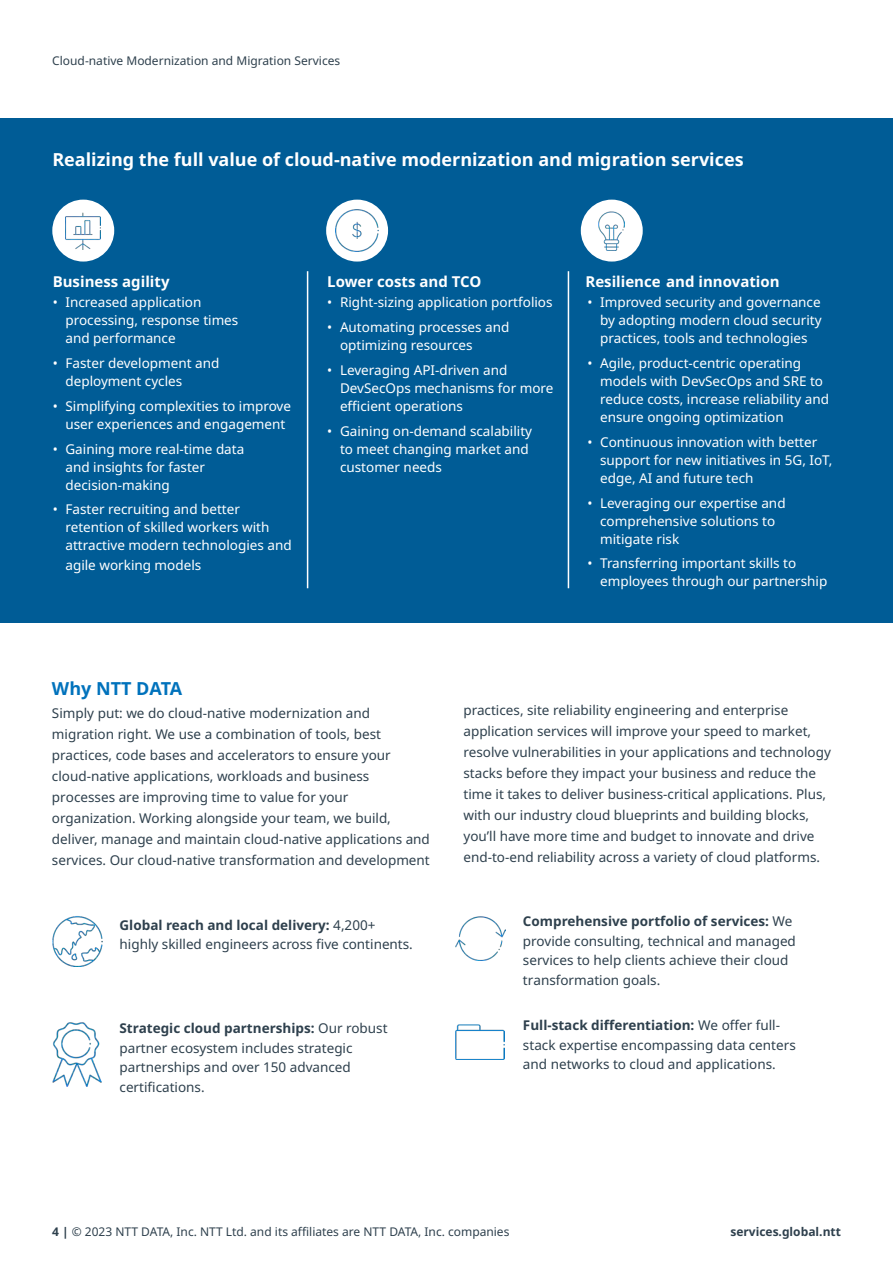
<style>
.page{position:relative;width:893px;height:1263px;background:#fff}
.page>*{position:absolute;margin:0;border:0;box-sizing:border-box;transform-origin:0 0}
.HEADING_3_12pt{font:700 18px "Noto Sans";color:#fff}
.BODY_TEXT_9pt{font:700 18px "Noto Sans";color:#0072bc}
.HEADING_4_10pt{font:700 15px "Noto Sans";color:#fff}
.BODY_TEXT_9pt-2{font:13.5px/21px "Noto Sans";color:#2e404d}
.t1{font:13.5px/18px "Noto Sans";color:#fff}
.PAGE_INFORMATION___LEGAL_8pt{font:12px "Noto Sans";color:#2e404d}
.t2{font:700 12px "Noto Sans";color:#2e404d}
.s1{font-weight:700}
.s2{font-weight:700;font-stretch:condensed}
</style>
<div class="page">
<div style="left:0;top:119px;width:893px;height:504px;background:#005c96"></div>
<div style="left:326px;top:200px;width:62px;height:62px;background:#fff;border-radius:50%"></div>
<div style="left:581px;top:200px;width:62px;height:62px;background:#fff;border-radius:50%"></div>
<hr style="left:307px;top:271px;width:1px;height:317px;background:#fff">
<hr style="left:568px;top:271px;width:1px;height:317px;background:#fff">
<img style="left:336px;top:204px;width:43px;height:48px">
<img style="left:599px;top:211px;width:26px;height:39px">
<img style="left:52px;top:916px;width:51px;height:50px">
<img style="left:52px;top:1022px;width:49px;height:65px">
<img style="left:455px;top:916px;width:51px;height:44px">
<img style="left:455px;top:1024px;width:50px;height:36px">
<div style="left:52px;top:200px;width:62px;height:62px;background:#fff;border-radius:50%"></div>
<img style="left:66px;top:212px;width:35px;height:38px">
<p class="PAGE_INFORMATION___LEGAL_8pt" style="left:52px;top:52px;width:289px">Cloud-native Modernization and Migration Services</p>
<p class="HEADING_3_12pt" style="left:52px;top:147px;width:693px">Realizing the full value of cloud-native modernization and migration services</p>
<p class="HEADING_4_10pt" style="left:53px;top:271px;width:118px">Business agility</p>
<p class="t1" style="left:65px;top:294px;width:174px;text-indent:-13px">• Increased application processing, response times and performance</p>
<p class="t1" style="left:65px;top:355px;width:155px;text-indent:-13px">• Faster development and deployment cycles</p>
<p class="t1" style="left:53px;top:397px;width:240px;text-align:center">• Simplifying complexities to improve user experiences and engagement</p>
<p class="t1" style="left:65px;top:440px;width:180px;text-indent:-13px">• Gaining more real-time data and insights for faster decision-making</p>
<p class="t1" style="left:65px;top:501px;width:228px;text-indent:-13px">• Faster recruiting and better retention of skilled workers with attractive modern technologies and</p>
<p class="t1" style="left:65px;top:556px;width:137px">agile working models</p>
<p class="HEADING_4_10pt" style="left:327px;top:271px;width:156px">Lower costs and TCO</p>
<p class="t1" style="left:327px;top:294px;width:227px">• Right-sizing application portfolios</p>
<p class="t1" style="left:340px;top:319px;width:171px;text-indent:-13px">• Automating processes and optimizing resources</p>
<p class="t1" style="left:340px;top:361px;width:215px;text-indent:-13px">• Leveraging API-driven and<br>DevSecOps mechanisms for more efficient operations</p>
<p class="t1" style="left:340px;top:422px;width:194px;text-indent:-13px">• Gaining on-demand scalability to meet changing market and customer needs</p>
<p class="HEADING_4_10pt" style="left:585px;top:271px;width:196px">Resilience and innovation</p>
<p class="t1" style="left:600px;top:294px;width:223px;text-align:justify;text-indent:-13px">• Improved security and governance by adopting modern cloud security practices, tools and technologies</p>
<p class="t1" style="left:600px;top:355px;width:230px;text-indent:-13px">• Agile, product-centric operating models with DevSecOps and SRE to reduce costs, increase reliability and ensure ongoing optimization</p>
<p class="t1" style="left:600px;top:433px;width:234px;text-indent:-13px">• Continuous innovation with better support for new initiatives in 5G, IoT, edge, AI and future tech</p>
<p class="t1" style="left:600px;top:494px;width:187px;text-indent:-13px">• Leveraging our expertise and comprehensive solutions to mitigate risk</p>
<p class="t1" style="left:600px;top:555px;width:229px;text-indent:-13px">• Transferring important skills to employees through our partnership</p>
<p class="BODY_TEXT_9pt" style="left:52px;top:676px;width:132px">Why NTT DATA</p>
<p class="BODY_TEXT_9pt-2" style="left:52px;top:702px;width:379px">Simply put: we do cloud-native modernization and migration right. We use a combination of tools, best practices, code bases and accelerators to ensure your cloud-native applications, workloads and business processes are improving time to value for your organization. Working alongside your team, we build, deliver, manage and maintain cloud-native applications and services. Our cloud-native transformation and development</p>
<p class="BODY_TEXT_9pt-2" style="left:120px;top:915px;width:295px;line-height:19.5px"><span class="s1">Global reach and local delivery:</span> 4,200+ highly skilled engineers across five continents.</p>
<p class="BODY_TEXT_9pt-2" style="left:120px;top:1019px;width:270px;line-height:19.5px"><span class="s1">Strategic cloud partnerships:</span> Our robust partner ecosystem includes strategic partnerships and over 150 advanced certifications.</p>
<p class="BODY_TEXT_9pt-2" style="left:463px;top:700px;width:369px">practices, site reliability engineering and enterprise application services will improve your speed to market, resolve vulnerabilities in your applications and technology stacks before they impact your business and reduce the time it takes to deliver business-critical applications. Plus, with our industry cloud blueprints and building blocks, you’ll have more time and budget to innovate and drive end-to-end reliability across a variety of cloud platforms.</p>
<p class="BODY_TEXT_9pt-2" style="left:523px;top:912px;width:274px;line-height:19.5px"><span class="s1">Comprehensive portfolio of services:</span> We provide consulting, technical and managed services to help clients achieve their cloud transformation goals.</p>
<p class="BODY_TEXT_9pt-2" style="left:523px;top:1016px;width:274px;line-height:19.5px"><span class="s1">Full</span><span class="s2">-</span><span class="s1">stack differentiation:</span> We offer full&shy;stack expertise encompassing data centers and networks to cloud and applications.</p>
<p class="PAGE_INFORMATION___LEGAL_8pt" style="left:52px;top:1223px;width:459px"><span class="s1">4 |</span> © 2023 NTT DATA, Inc. NTT Ltd. and its affiliates are NTT DATA, Inc. companies</p>
<p class="t2" style="left:730px;top:1223px;width:112px">services.global.ntt</p>
</div>
